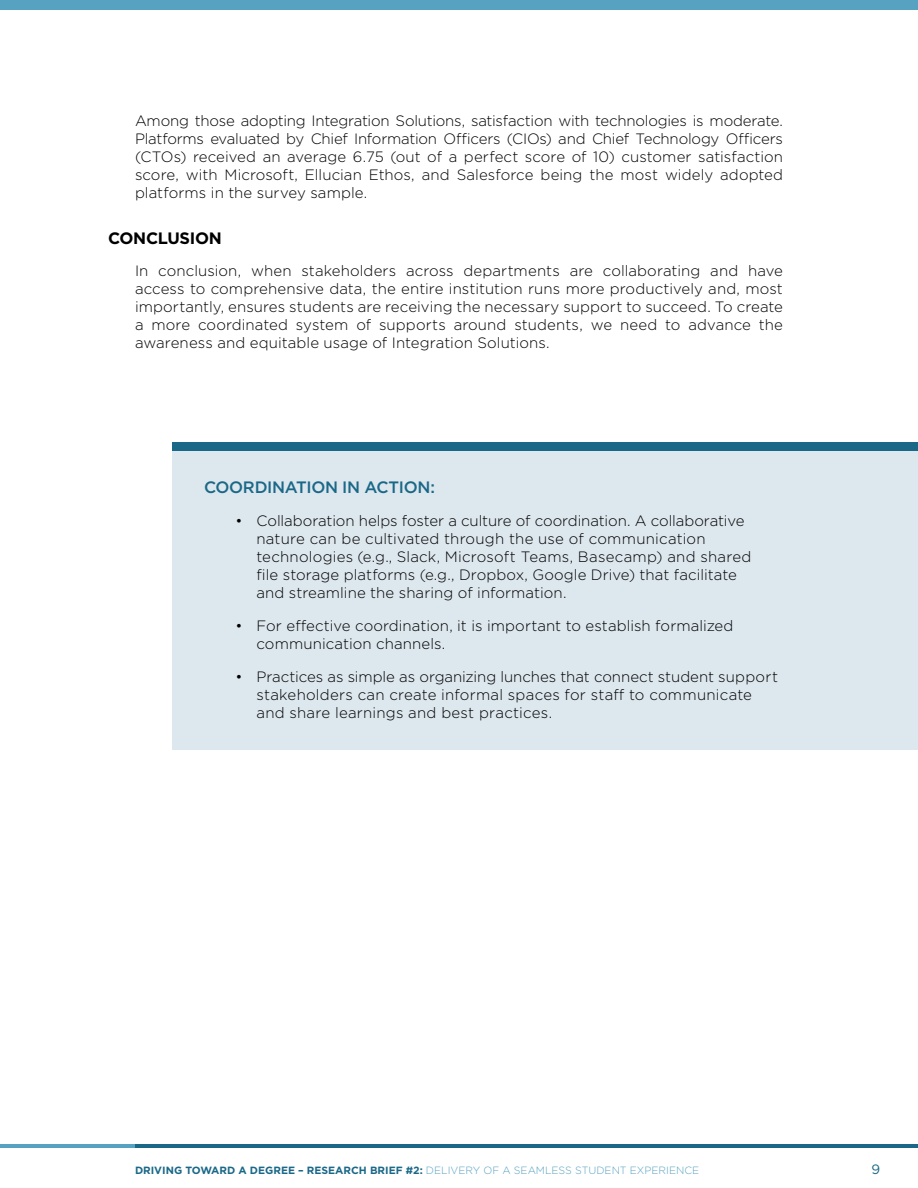
<style>
.page{position:relative;width:918px;height:1188px;background:#fff}
.page>*{position:absolute;margin:0;border:0;box-sizing:border-box;transform-origin:0 0}
.t1{font:500 16.5px "Gotham";letter-spacing:-.02em;color:#1a6887}
.t2{font:700 16.5px "Gotham";letter-spacing:-.015em;color:#000}
.Body{font:300 15px/18px "Gotham";letter-spacing:.005em;color:#000}
.t3{font:13.5px "Gotham";color:#1a6887}
.t4{font:700 10.5px "Gotham";color:#1a6887}
.s1{font-weight:300;color:#57a2c1}
</style>
<div class="page">
<hr style="left:135px;top:1144px;width:783px;height:4px;background:#1a6887">
<hr style="left:0;top:1144px;width:135px;height:4px;background:#57a2c1">
<div style="left:135px;top:0;width:783px;height:9px;background:#57a2c1"></div>
<div style="left:0;top:0;width:135px;height:9px;background:#57a2c1"></div>
<div style="left:172px;top:451px;width:746px;height:299px;background:#dde7ee"></div>
<div style="left:172px;top:443px;width:746px;height:8px;background:#1a6887"></div>
<p class="Body" style="left:135px;top:111px;width:650px;text-align:justify">Among those adopting Integration Solutions, satisfaction with technologies is moderate.<br>Platforms evaluated by Chief Information Officers (CIOs) and Chief Technology Officers (CTOs) received an average 6.75 (out of a perfect score of 10) customer satisfaction score, with Microsoft, Ellucian Ethos, and Salesforce being the most widely adopted platforms in the survey sample.</p>
<h2 class="t2" style="left:108px;top:227px;width:115px">CONCLUSION</h2>
<p class="Body" style="left:135px;top:262px;width:650px;text-align:justify">In conclusion, when stakeholders across departments are collaborating and have access to comprehensive data, the entire institution runs more productively and, most importantly, ensures students are receiving the necessary support to succeed. To create a more coordinated system of supports around students, we need to advance the awareness and equitable usage of Integration Solutions.</p>
<h3 class="t1" style="left:204px;top:477px;width:233px">COORDINATION IN ACTION:</h3>
<p class="Body" style="left:256px;top:511px;width:496px;text-indent:-21px">• Collaboration helps foster a culture of coordination. A collaborative nature can be cultivated through the use of communication technologies (e.g., Slack, Microsoft Teams, Basecamp) and shared file storage platforms (e.g., Dropbox, Google Drive) that facilitate and streamline the sharing of information.</p>
<p class="Body" style="left:256px;top:616px;width:479px;text-indent:-21px">• For effective coordination, it is important to establish formalized communication channels.</p>
<p class="Body" style="left:256px;top:667px;width:523px;text-indent:-21px">• Practices as simple as organizing lunches that connect student support stakeholders can create informal spaces for staff to communicate and share learnings and best practices.</p>
<p class="t4" style="left:135px;top:1163px;width:566px">DRIVING TOWARD A DEGREE – RESEARCH BRIEF #2: <span class="s1">DELIVERY OF A SEAMLESS STUDENT EXPERIENCE</span></p>
<p class="t3" style="left:872px;top:1160px;width:10px">9</p>
</div>
